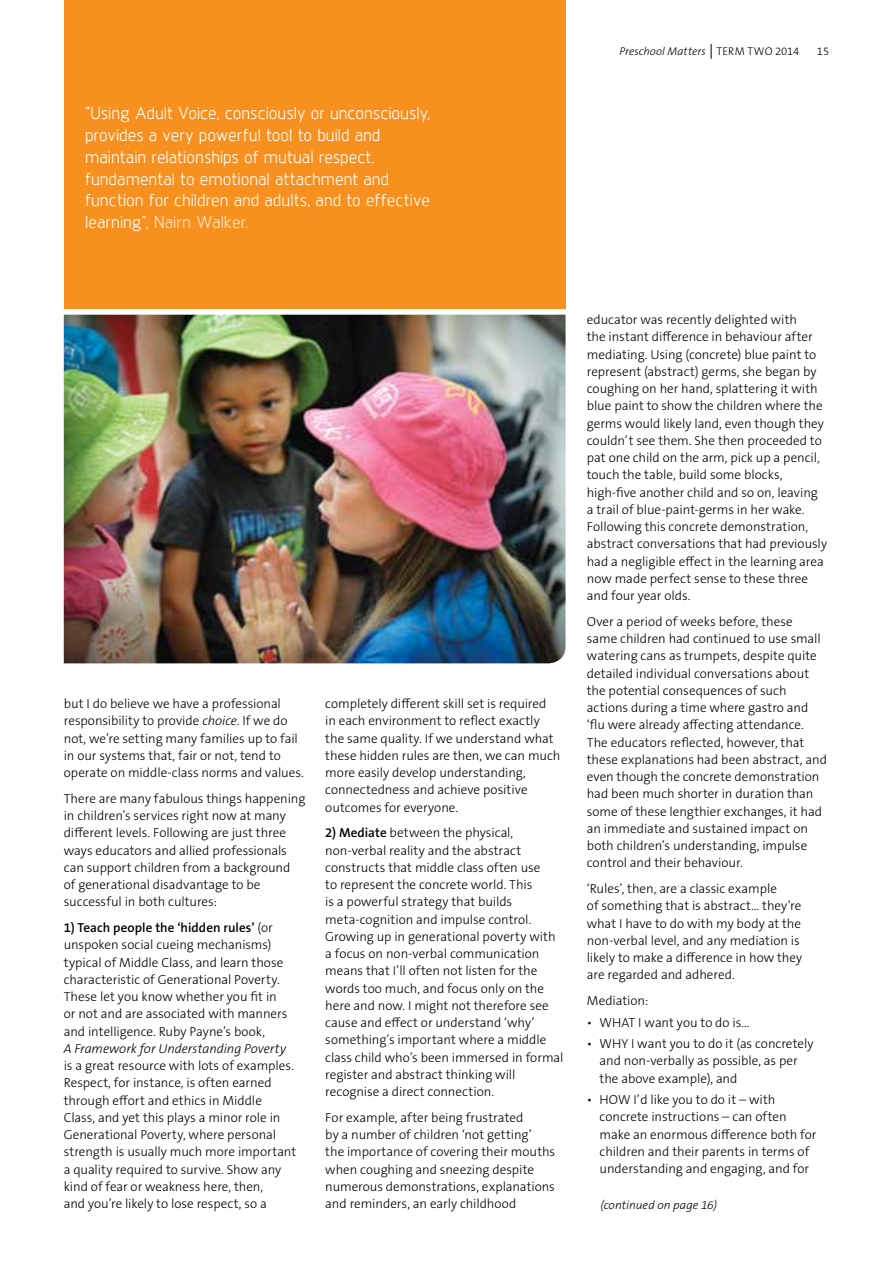
<style>
.page{position:relative;width:893px;height:1263px;background:#fff}
.page>*{position:absolute;margin:0;border:0;box-sizing:border-box;transform-origin:0 0}
.t1{font:17.25px/21.8px "Juhl";letter-spacing:.005em;color:#fff}
.t2{font:300 13.2px/17.2px "The Sans B W3";color:#000}
.t3{font:italic 300 13.2px "The Sans B W3";letter-spacing:-.005em;color:#000}
.t4{font:600 13.2px "The Sans B W6";letter-spacing:.005em;color:#000}
.t5{font:italic 300 12px "The Sans B W3";letter-spacing:.005em;color:#000}
.t6{font:italic 300 11.25px "The Sans B W3";letter-spacing:.005em;color:#000}
.t7{font:300 11.25px "The Sans B W3";letter-spacing:-.015em;color:#000}
.s1{color:#ffe5ca}
.s2{font-style:normal}
.s3{font-style:italic}
.s4{font-family:"The Sans B W3";font-weight:300}
.s5{font-family:"The Sans B W6";font-weight:600}
</style>
<div class="page">
<img style="left:64px;top:315px;width:502px;height:348px">
<div style="left:64px;top:0;width:502px;height:308px;background:#f7901e"></div>
<svg style="left:711px;top:44px;width:1px;height:15px"></svg>
<p class="t1" style="left:85px;top:102px;width:347px">“Using Adult Voice, consciously or unconsciously, provides a very powerful tool to build and maintain relationships of mutual respect, fundamental to emotional attachment and function for children and adults, and to effective learning”, <span class="s1">Nairn Walker.</span></p>
<p class="t6" style="left:620px;top:45px;width:111px">Preschool Matters <span class="s2">Term</span></p>
<p class="t7" style="left:747px;top:44px;width:10px">two</p>
<p class="t7" style="left:775px;top:44px;width:26px">2014</p>
<p class="t7" style="left:817px;top:44px;width:14px">15</p>
<p class="t2" style="left:64px;top:695px;width:242px">but I do believe we have a professional responsibility to provide <span class="s3">choice</span>. If we do not, we’re setting many families up to fail in our systems that, fair or not, tend to operate on middle-class norms and values.</p>
<p class="t2" style="left:64px;top:790px;width:243px">There are many fabulous things happening in children’s services right now at many different levels. Following are just three ways educators and allied professionals can support children from a background of generational disadvantage to be successful in both cultures:</p>
<p class="t4" style="left:64px;top:919px;width:211px">1) Teach people the ‘hidden rules’ <span class="s4">(or</span></p>
<p class="t2" style="left:64px;top:936px;width:225px">unspoken social cueing mechanisms) typical of Middle Class, and learn those characteristic of Generational Poverty.<br>These let you know whether you fit in or not and are associated with manners and intelligence. Ruby Payne’s book,</p>
<p class="t3" style="left:64px;top:1041px;width:224px">A Framework for Understanding Poverty</p>
<p class="t2" style="left:64px;top:1057px;width:234px">is a great resource with lots of examples.<br>Respect, for instance, is often earned through effort and ethics in Middle Class, and yet this plays a minor role in Generational Poverty, where personal strength is usually much more important a quality required to survive. Show any kind of fear or weakness here, then,<br>and you’re likely to lose respect, so a</p>
<p class="t2" style="left:325px;top:695px;width:237px">completely different skill set is required in each environment to reflect exactly the same quality. If we understand what these hidden rules are then, we can much more easily develop understanding, connectedness and achieve positive outcomes for everyone.</p>
<p class="t2" style="left:325px;top:824px;width:240px"><span class="s5">2) Mediate</span> between the physical, non-verbal reality and the abstract constructs that middle class often use<br>to represent the concrete world. This<br>is a powerful strategy that builds meta-cognition and impulse control.<br>Growing up in generational poverty with a focus on non-verbal communication means that I’ll often not listen for the words too much, and focus only on the here and now. I might not therefore see cause and effect or understand ‘why’ something’s important where a middle class child who’s been immersed in formal register and abstract thinking will recognise a direct connection.</p>
<p class="t2" style="left:325px;top:1109px;width:231px">For example, after being frustrated<br>by a number of children ‘not getting’<br>the importance of covering their mouths when coughing and sneezing despite numerous demonstrations, explanations and reminders, an early childhood</p>
<p class="t2" style="left:587px;top:311px;width:242px">educator was recently delighted with<br>the instant difference in behaviour after mediating. Using (concrete) blue paint to represent (abstract) germs, she began by coughing on her hand, splattering it with blue paint to show the children where the germs would likely land, even though they couldn’t see them. She then proceeded to pat one child on the arm, pick up a pencil, touch the table, build some blocks, high-five another child and so on, leaving a trail of blue-paint-germs in her wake.<br>Following this concrete demonstration, abstract conversations that had previously had a negligible effect in the learning area now made perfect sense to these three and four year olds.</p>
<p class="t2" style="left:587px;top:613px;width:242px">Over a period of weeks before, these<br>same children had continued to use small watering cans as trumpets, despite quite detailed individual conversations about the potential consequences of such actions during a time where gastro and ‘flu were already affecting attendance.<br>The educators reflected, however, that these explanations had been abstract, and even though the concrete demonstration had been much shorter in duration than some of these lengthier exchanges, it had an immediate and sustained impact on both children’s understanding, impulse control and their behaviour.</p>
<p class="t2" style="left:587px;top:880px;width:217px">‘Rules’, then, are a classic example<br>of something that is abstract… they’re what I have to do with my body at the non-verbal level, and any mediation is likely to make a difference in how they are regarded and adhered.</p>
<p class="t2" style="left:587px;top:992px;width:63px">Mediation:</p>
<p class="t2" style="left:587px;top:1014px;width:164px">• WHAT I want you to do is…</p>
<p class="t2" style="left:600px;top:1035px;width:215px;text-indent:-13px">• WHY I want you to do it (as concretely and non-verbally as possible, as per the above example), and</p>
<p class="t2" style="left:600px;top:1091px;width:218px;text-indent:-13px">• HOW I’d like you to do it – with concrete instructions – can often make an enormous difference both for children and their parents in terms of understanding and engaging, and for</p>
<p class="t5" style="left:600px;top:1197px;width:118px">(continued on page 16)</p>
</div>
